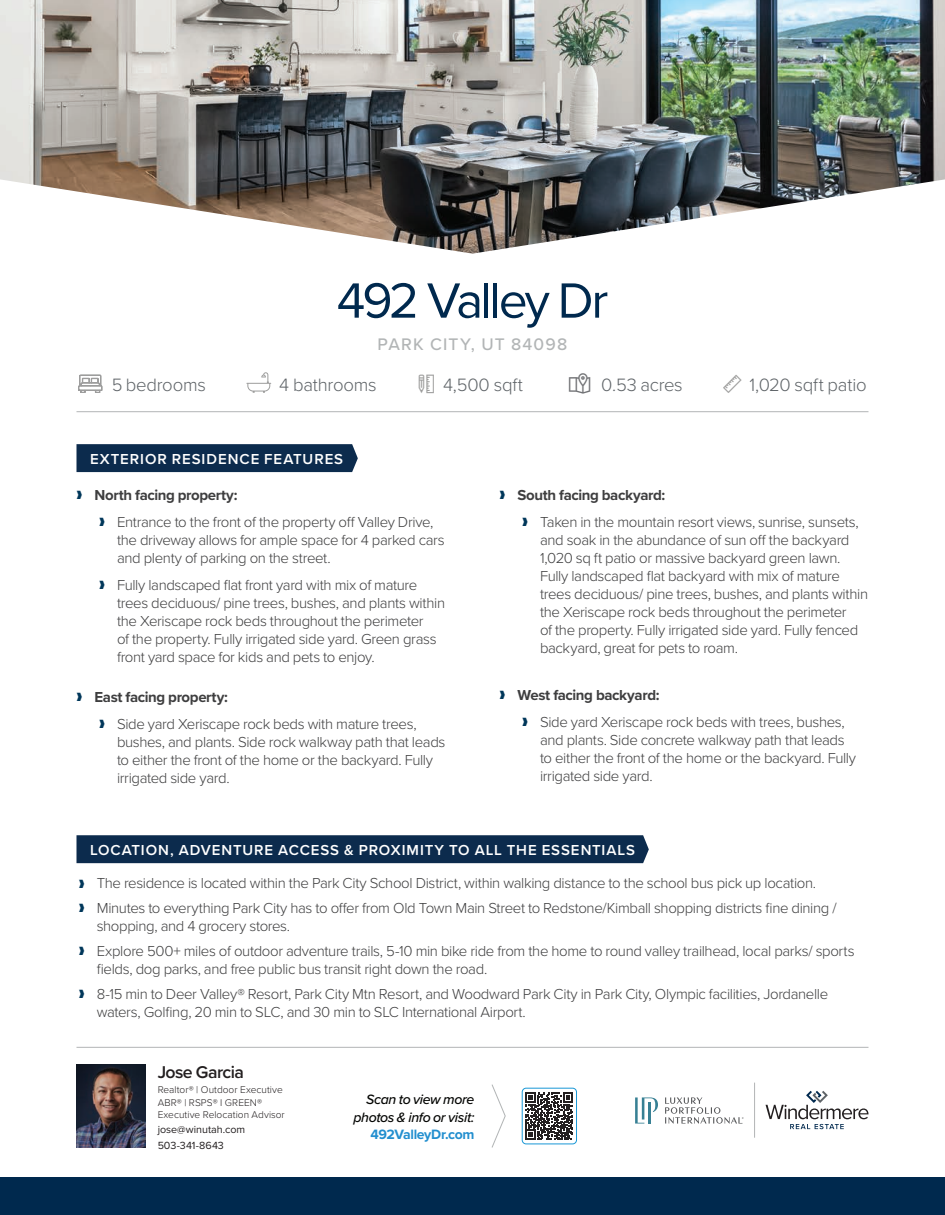
<style>
.page{position:relative;width:945px;height:1215px;background:#fff}
.page>*{position:absolute;margin:0;border:0;box-sizing:border-box;transform-origin:0 0}
.t1{font:51.3px "Proxima Nova";letter-spacing:-.055em;color:#00294e}
.t2{font:300 18.6px "Proxima Nova";letter-spacing:-.015em;color:#5e6367}
.t3{font:600 17.7px "Proxima Nova";letter-spacing:-.035em;color:#231f20}
.t4{font:500 17.4px "Proxima Nova";letter-spacing:.07em;color:#b2b5b6}
.t5{font:300 15px/18px "Proxima Nova";letter-spacing:-.025em;color:#3e3e3f}
.t6{font:600 15px "Proxima Nova";letter-spacing:.06em;color:#fff}
.t7{font:italic 500 14.1px/17.2px "Proxima Nova";letter-spacing:-.025em;color:#040503;text-align:right}
.t8{font:700 14.1px "Proxima Nova";letter-spacing:-.025em;color:#238fcf}
.t9{font:10.8px/15.3px "Proxima Nova";color:#231f20}
.t10{font:300 10.05px/12.3px "Proxima Nova";letter-spacing:.005em;color:#231f20}
.s1{color:#00375a}
.s2{font-weight:700}
</style>
<div class="page">
<img style="left:0;top:0;width:945px;height:179px">
<svg style="left:0;top:179px;width:945px;height:212px"></svg>
<div style="left:0;top:1177px;width:945px;height:38px;background:#00294e"></div>
<hr style="left:76px;top:1047px;width:792px;height:1px;background:#b2b5b6">
<hr style="left:754px;top:1083px;width:1px;height:55px;background:#b2b5b6">
<img style="left:76px;top:1064px;width:69px;height:83px">
<svg style="left:766px;top:1091px;width:102px;height:38px"></svg>
<svg style="left:635px;top:1097px;width:23px;height:27px"></svg>
<hr style="left:649px;top:1102px;width:2px;height:22px;background:#378094">
<svg style="left:665px;top:1097px;width:79px;height:27px"></svg>
<hr style="left:76px;top:411px;width:792px;height:1px;background:#b2b5b6">
<div style="left:76px;top:444px;width:282px;height:28px;background:#0c2b4d"></div>
<div style="left:76px;top:835px;width:573px;height:28px;background:#0c2b4d"></div>
<svg style="left:526px;top:1092px;width:47px;height:48px"></svg>
<div style="left:522px;top:1088px;width:55px;height:56px;border:1px solid #1a98d6;border-radius:4px"></div>
<svg style="left:491px;top:1084px;width:15px;height:64px"></svg>
<svg style="left:78px;top:375px;width:24px;height:18px"></svg>
<svg style="left:246px;top:372px;width:25px;height:21px"></svg>
<svg style="left:418px;top:375px;width:16px;height:16px"></svg>
<svg style="left:569px;top:373px;width:21px;height:18px"></svg>
<svg style="left:723px;top:375px;width:19px;height:16px"></svg>
<h1 class="t1" style="left:337px;top:262px;width:273px">492 Valley Dr</h1>
<p class="t4" style="left:378px;top:331px;width:191px">PARK CITY, UT 84098</p>
<p class="t2" style="left:112px;top:371px;width:96px">5 bedrooms</p>
<p class="t2" style="left:279px;top:371px;width:99px">4 bathrooms</p>
<p class="t2" style="left:443px;top:371px;width:81px">4,500 sqft</p>
<p class="t2" style="left:601px;top:371px;width:83px">0.53 acres</p>
<p class="t2" style="left:749px;top:371px;width:119px">1,020 sqft patio</p>
<p class="t6" style="left:90px;top:448px;width:255px">EXTERIOR RESIDENCE FEATURES</p>
<p class="t5" style="left:99px;top:480px;width:336px;line-height:27px;text-indent:-22px"><span class="s1">❱</span> <span class="s2">North facing property:<br></span><span class="s1">❱</span> Entrance to the front of the property off Valley Drive,</p>
<p class="t5" style="left:117px;top:530px;width:329px">the driveway allows for ample space for 4 parked cars and plenty of parking on the street.</p>
<p class="t5" style="left:117px;top:575px;width:330px;text-indent:-18px"><span class="s1">❱</span> Fully landscaped flat front yard with mix of mature trees deciduous/ pine trees, bushes, and plants within the Xeriscape rock beds throughout the perimeter<br>of the property. Fully irrigated side yard. Green grass front yard space for kids and pets to enjoy.</p>
<p class="t5" style="left:99px;top:683px;width:319px;line-height:27px;text-indent:-22px"><span class="s1">❱</span> <span class="s2">East facing property:<br></span><span class="s1">❱</span> Side yard Xeriscape rock beds with mature trees,</p>
<p class="t5" style="left:117px;top:732px;width:330px">bushes, and plants. Side rock walkway path that leads to either the front of the home or the backyard. Fully irrigated side yard.</p>
<p class="t5" style="left:522px;top:480px;width:338px;line-height:27px;text-indent:-22px"><span class="s1">❱</span> <span class="s2">South facing backyard:<br></span><span class="s1">❱</span> Taken in the mountain resort views, sunrise, sunsets,</p>
<p class="t5" style="left:540px;top:530px;width:330px">and soak in the abundance of sun off the backyard 1,020 sq ft patio or massive backyard green lawn.<br>Fully landscaped flat backyard with mix of mature trees deciduous/ pine trees, bushes, and plants within the Xeriscape rock beds throughout the perimeter<br>of the property. Fully irrigated side yard. Fully fenced backyard, great for pets to roam.</p>
<p class="t5" style="left:522px;top:681px;width:324px;line-height:27px;text-indent:-22px"><span class="s1">❱</span> <span class="s2">West facing backyard:<br></span><span class="s1">❱</span> Side yard Xeriscape rock beds with trees, bushes,</p>
<p class="t5" style="left:540px;top:730px;width:318px">and plants. Side concrete walkway path that leads to either the front of the home or the backyard. Fully irrigated side yard.</p>
<p class="t6" style="left:90px;top:839px;width:547px">LOCATION, ADVENTURE ACCESS &amp; PROXIMITY TO ALL THE ESSENTIALS</p>
<p class="t5" style="left:79px;top:870px;width:759px;line-height:24.8px"><span class="s1">❱</span> The residence is located within the Park City School District, within walking distance to the school bus pick up location.<br><span class="s1">❱</span> Minutes to everything Park City has to offer from Old Town Main Street to Redstone/Kimball shopping districts fine dining /</p>
<p class="t5" style="left:79px;top:913px;width:777px;line-height:24.8px;text-indent:18px">shopping, and 4 grocery stores.<br><span class="s1">❱</span> Explore 500+ miles of outdoor adventure trails, 5-10 min bike ride from the home to round valley trailhead, local parks/ sports</p>
<p class="t5" style="left:79px;top:956px;width:751px;line-height:24.8px;text-indent:18px">fields, dog parks, and free public bus transit right down the road.<br><span class="s1">❱</span> 8-15 min to Deer Valley® Resort, Park City Mtn Resort, and Woodward Park City in Park City, Olympic facilities, Jordanelle</p>
<p class="t5" style="left:97px;top:1002px;width:431px">waters, Golfing, 20 min to SLC, and 30 min to SLC International Airport.</p>
<p class="t3" style="left:158px;top:1059px;width:88px">Jose Garcia</p>
<p class="t10" style="left:158px;top:1083px;width:129px">Realtor® | Outdoor Executive<br>ABR® | RSPS® I GREEN®<br>Executive Relocation Advisor</p>
<p class="t9" style="left:158px;top:1122px;width:89px">jose@winutah.com<br>503-341-8643</p>
<p class="t7" style="left:353px;top:1091px;width:123px">Scan to view more photos &amp; info or visit:</p>
<p class="t8" style="left:370px;top:1124px;width:105px">492ValleyDr.com</p>
</div>
